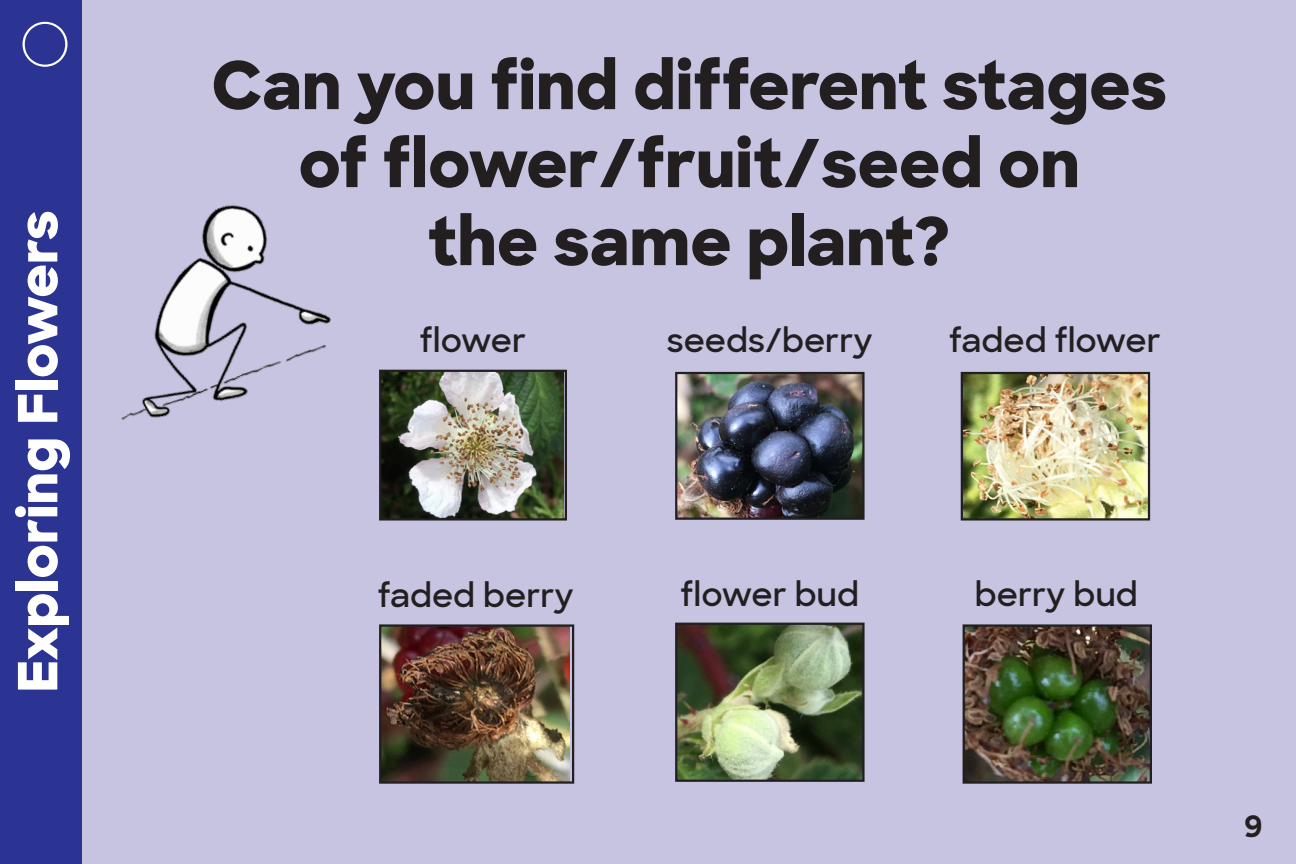
<style>
.page{position:relative;width:1296px;height:864px;background:#c6c4e1}
.page>*{position:absolute;margin:0;border:0;box-sizing:border-box;transform-origin:0 0}
.t1{font:800 66px/78px "Sharp Sans";color:#231f20;text-align:center}
.t2{font:300 60px "Sharp Sans";color:#fff}
.t3{font:800 54px "Sharp Sans";color:#fff}
.t4{font:600 33px "Sharp Sans";color:#231f20}
.t5{font:700 30px "Sharp Sans";color:#231f20}
</style>
<div class="page">
<div style="left:0;top:0;width:82px;height:864px;background:#2b3393"></div>
<img style="left:678px;top:626px;width:184px;height:153px">
<div style="left:675px;top:623px;width:190px;height:159px;border:2px solid #231f20"></div>
<img style="left:382px;top:373px;width:182px;height:145px">
<div style="left:379px;top:370px;width:188px;height:151px;border:2px solid #231f20"></div>
<img style="left:964px;top:375px;width:183px;height:143px">
<div style="left:961px;top:372px;width:189px;height:149px;border:2px solid #231f20"></div>
<img style="left:382px;top:627px;width:188px;height:154px">
<div style="left:379px;top:624px;width:195px;height:160px;border:2px solid #231f20"></div>
<img style="left:121px;top:204px;width:210px;height:217px">
<img style="left:966px;top:627px;width:183px;height:154px">
<div style="left:963px;top:624px;width:189px;height:160px;border:2px solid #231f20"></div>
<img style="left:678px;top:375px;width:184px;height:142px">
<div style="left:675px;top:372px;width:190px;height:148px;border:2px solid #231f20"></div>
<p class="t2" style="left:17px;top:0;width:58px">○</p>
<p class="t3" style="left:-3px;top:692px;width:484px;rotate:-90deg">Exploring Flowers</p>
<p class="t1" style="left:211px;top:44px;width:957px">Can you find different stages of flower/fruit/seed on<br>the same plant?</p>
<p class="t4" style="left:420px;top:316px;width:108px">flower</p>
<p class="t4" style="left:949px;top:316px;width:213px">faded flower</p>
<p class="t4" style="left:667px;top:316px;width:208px">seeds/berry</p>
<p class="t4" style="left:378px;top:571px;width:198px">faded berry</p>
<p class="t4" style="left:681px;top:570px;width:180px">flower bud</p>
<p class="t4" style="left:975px;top:570px;width:165px">berry bud</p>
<p class="t5" style="left:1244px;top:804px;width:20px">9</p>
</div>
